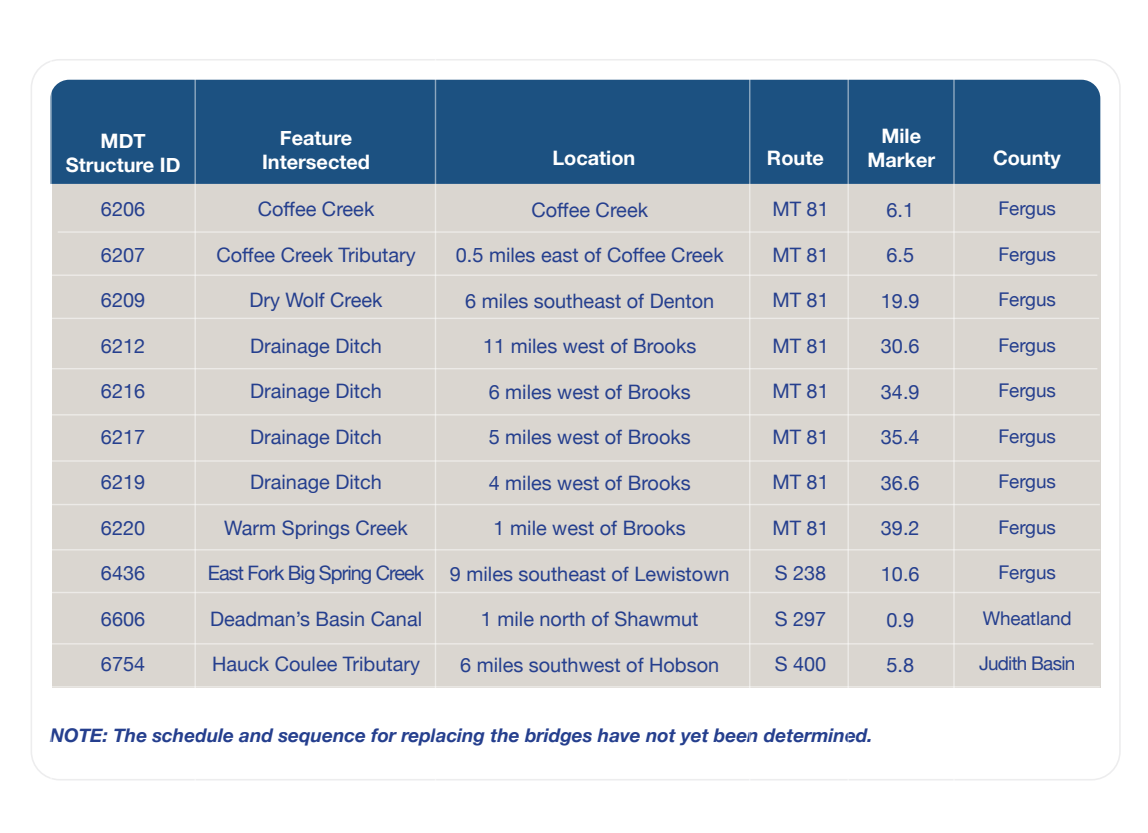
<style>
.page{position:relative;width:1148px;height:833px;background:#fff}
.page>*{position:absolute;margin:0;border:0;box-sizing:border-box;transform-origin:0 0}
.t1{font:19.88px "Helvetica Neue";color:#253f8e}
.t2{font:700 19.88px/23.9px "Helvetica Neue";color:#fff;text-align:center}
.t3{font:19.88px "Helvetica Neue";letter-spacing:-.05em;color:#253f8e}
.t4{font:italic 700 18.88px "Helvetica Neue";color:#253f8e}
.t5{font:18.88px "Helvetica Neue";color:#253f8e}
.t6{font:18.88px "Helvetica Neue";letter-spacing:-.04em;color:#253f8e}
</style>
<div class="page">
<div style="left:52px;top:184px;width:1048px;height:503px;background:#dad6d0"></div>
<div style="left:52px;top:80px;width:1048px;height:104px;background:#1c5181"></div>
<hr style="left:194px;top:65px;width:2px;height:767px;background:#fff">
<hr style="left:435px;top:54px;width:1px;height:778px;background:#fff">
<hr style="left:749px;top:65px;width:1px;height:767px;background:#fff">
<hr style="left:847px;top:65px;width:2px;height:767px;background:#fff">
<hr style="left:58px;top:231px;width:1041px;height:2px;background:#fff">
<hr style="left:50px;top:274px;width:1047px;height:2px;background:#fff">
<hr style="left:41px;top:317px;width:1058px;height:2px;background:#fff">
<hr style="left:40px;top:368px;width:1057px;height:1px;background:#fff">
<hr style="left:34px;top:414px;width:1065px;height:1px;background:#fff">
<hr style="left:32px;top:460px;width:1067px;height:1px;background:#fff">
<hr style="left:32px;top:504px;width:1067px;height:1px;background:#fff">
<hr style="left:50px;top:549px;width:1050px;height:1px;background:#fff">
<hr style="left:42px;top:591px;width:1058px;height:2px;background:#fff">
<hr style="left:40px;top:643px;width:1053px;height:1px;background:#fff">
<hr style="left:46px;top:686px;width:1053px;height:1px;background:#fff">
<hr style="left:953px;top:72px;width:1px;height:760px;background:#fff">
<p class="t2" style="left:66px;top:129px;width:116px">MDT<br>Structure ID</p>
<p class="t1" style="left:101px;top:195px;width:46px">6206</p>
<p class="t1" style="left:101px;top:240px;width:46px">6207</p>
<p class="t1" style="left:101px;top:286px;width:46px">6209</p>
<p class="t1" style="left:101px;top:331px;width:46px">6212</p>
<p class="t1" style="left:101px;top:377px;width:46px">6216</p>
<p class="t1" style="left:101px;top:422px;width:46px">6217</p>
<p class="t1" style="left:101px;top:468px;width:46px">6219</p>
<p class="t1" style="left:101px;top:513px;width:46px">6220</p>
<p class="t1" style="left:101px;top:559px;width:46px">6436</p>
<p class="t1" style="left:101px;top:604px;width:46px">6606</p>
<p class="t1" style="left:101px;top:650px;width:46px">6754</p>
<p class="t2" style="left:262px;top:127px;width:109px">Feature<br>Intersected</p>
<p class="t1" style="left:258px;top:195px;width:118px">Coffee Creek</p>
<p class="t1" style="left:216px;top:240px;width:201px">Coffee Creek Tributary</p>
<p class="t1" style="left:249px;top:286px;width:135px">Dry Wolf Creek</p>
<p class="t1" style="left:250px;top:331px;width:133px">Drainage Ditch</p>
<p class="t1" style="left:250px;top:377px;width:133px">Drainage Ditch</p>
<p class="t1" style="left:250px;top:422px;width:133px">Drainage Ditch</p>
<p class="t1" style="left:250px;top:468px;width:133px">Drainage Ditch</p>
<p class="t1" style="left:224px;top:513px;width:185px">Warm Springs Creek</p>
<p class="t3" style="left:208px;top:559px;width:218px">East Fork Big Spring Creek</p>
<p class="t1" style="left:210px;top:604px;width:214px">Deadman’s Basin Canal</p>
<p class="t1" style="left:212px;top:650px;width:209px">Hauck Coulee Tributary</p>
<p class="t2" style="left:552px;top:146px;width:84px">Location</p>
<p class="t2" style="left:767px;top:146px;width:58px">Route</p>
<p class="t1" style="left:531px;top:195px;width:118px">Coffee Creek</p>
<p class="t1" style="left:456px;top:241px;width:269px">0.5 miles east of Coffee Creek</p>
<p class="t1" style="left:465px;top:286px;width:250px">6 miles southeast of Denton</p>
<p class="t1" style="left:483px;top:332px;width:215px">11 miles west of Brooks</p>
<p class="t1" style="left:488px;top:377px;width:204px">6 miles west of Brooks</p>
<p class="t1" style="left:488px;top:423px;width:204px">5 miles west of Brooks</p>
<p class="t1" style="left:488px;top:468px;width:204px">4 miles west of Brooks</p>
<p class="t1" style="left:493px;top:514px;width:194px">1 mile west of Brooks</p>
<p class="t1" style="left:450px;top:559px;width:281px">9 miles southeast of Lewistown</p>
<p class="t1" style="left:481px;top:605px;width:219px">1 mile north of Shawmut</p>
<p class="t1" style="left:460px;top:650px;width:260px">6 miles southwest of Hobson</p>
<p class="t1" style="left:772px;top:195px;width:58px">MT 81</p>
<p class="t1" style="left:772px;top:240px;width:58px">MT 81</p>
<p class="t1" style="left:772px;top:286px;width:58px">MT 81</p>
<p class="t1" style="left:772px;top:331px;width:58px">MT 81</p>
<p class="t1" style="left:772px;top:377px;width:58px">MT 81</p>
<p class="t1" style="left:772px;top:422px;width:58px">MT 81</p>
<p class="t1" style="left:772px;top:468px;width:58px">MT 81</p>
<p class="t1" style="left:772px;top:513px;width:58px">MT 81</p>
<p class="t1" style="left:774px;top:559px;width:53px">S 238</p>
<p class="t1" style="left:774px;top:604px;width:53px">S 297</p>
<p class="t1" style="left:774px;top:650px;width:53px">S 400</p>
<p class="t2" style="left:867px;top:124px;width:69px">Mile<br>Marker</p>
<p class="t1" style="left:886px;top:195px;width:29px">6.1</p>
<p class="t1" style="left:886px;top:241px;width:29px">6.5</p>
<p class="t1" style="left:881px;top:286px;width:40px">19.9</p>
<p class="t1" style="left:881px;top:332px;width:40px">30.6</p>
<p class="t1" style="left:881px;top:377px;width:40px">34.9</p>
<p class="t1" style="left:881px;top:423px;width:40px">35.4</p>
<p class="t1" style="left:881px;top:468px;width:40px">36.6</p>
<p class="t1" style="left:881px;top:514px;width:40px">39.2</p>
<p class="t1" style="left:881px;top:559px;width:40px">10.6</p>
<p class="t1" style="left:886px;top:605px;width:29px">0.9</p>
<p class="t1" style="left:886px;top:650px;width:29px">5.8</p>
<p class="t4" style="left:50px;top:720px;width:824px">NOTE: The schedule and sequence for replacing the bridges have not yet been determined.</p>
<p class="t2" style="left:993px;top:146px;width:69px">County</p>
<p class="t5" style="left:998px;top:195px;width:59px">Fergus</p>
<p class="t5" style="left:998px;top:240px;width:59px">Fergus</p>
<p class="t5" style="left:998px;top:286px;width:59px">Fergus</p>
<p class="t5" style="left:998px;top:331px;width:59px">Fergus</p>
<p class="t5" style="left:998px;top:377px;width:59px">Fergus</p>
<p class="t5" style="left:998px;top:422px;width:59px">Fergus</p>
<p class="t5" style="left:998px;top:468px;width:59px">Fergus</p>
<p class="t5" style="left:998px;top:513px;width:59px">Fergus</p>
<p class="t5" style="left:998px;top:559px;width:59px">Fergus</p>
<p class="t5" style="left:982px;top:604px;width:90px">Wheatland</p>
<p class="t6" style="left:979px;top:650px;width:98px">Judith Basin</p>
</div>
